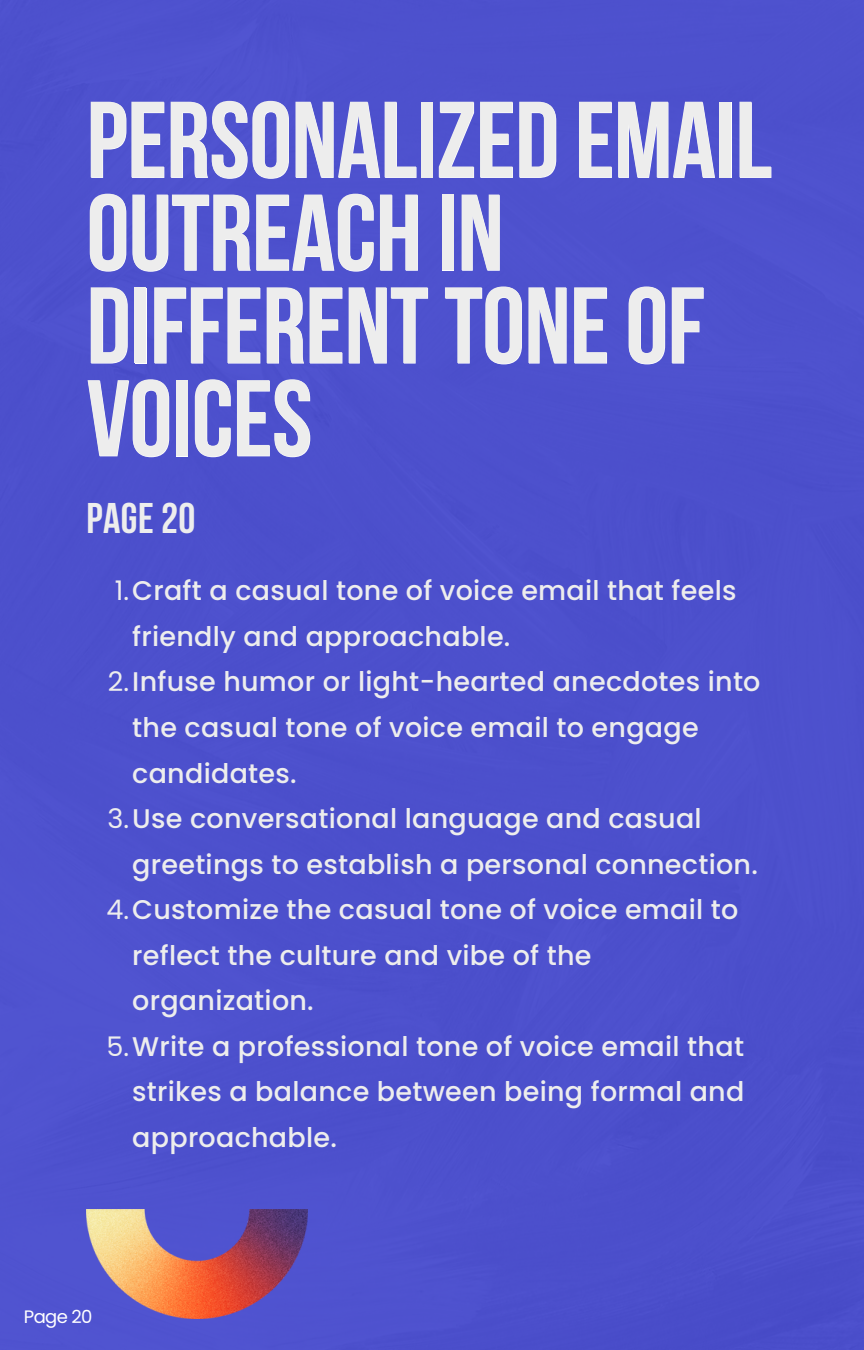
<style>
.page{position:relative;width:864px;height:1350px;background:#4d50cd}
.page>*{position:absolute;margin:0;border:0;box-sizing:border-box;transform-origin:0 0}
.t1{font:700 108px/92.7px "Bebas Neue";letter-spacing:-.005em;color:#ededed}
.t2{font:700 42.75px "Bebas Neue";letter-spacing:.01em;color:#ededed}
.t3{font:500 27px/45.4px "Poppins";letter-spacing:.01em;color:#ededed}
.t4{font:18px "Poppins";letter-spacing:-.035em;color:#fff}
.s1{font-weight:400}
</style>
<div class="page">
<img style="left:86px;top:1209px;width:221px;height:109px">
<p class="t1" style="left:86px;top:104px;width:687px">PERSONALIZED EMAIL</p>
<p class="t1" style="left:86px;top:197px;width:419px">OUTREACH IN</p>
<p class="t1" style="left:86px;top:290px;width:620px">DIFFERENTTONEOF<br>VOICES</p>
<h2 class="t2" style="left:86px;top:501px;width:111px">Page 20</h2>
<h1 class="t3" style="left:132px;top:568px;width:606px;text-indent:-18px"><span class="s1">1.</span>Craft a casual tone of voice email that feels friendly and approachable.</h1>
<h2 class="t3" style="left:132px;top:659px;width:630px;text-indent:-24px"><span class="s1">2.</span>Infuse humor or light-hearted anecdotes into the casual tone of voice email to engage candidates.</h2>
<p class="t3" style="left:132px;top:796px;width:627px;text-indent:-25px"><span class="s1">3.</span>Use conversational language and casual greetings to establish a personal connection.</p>
<p class="t3" style="left:132px;top:887px;width:608px;text-indent:-26px"><span class="s1">4.</span>Customize the casual tone of voice email to reflect the culture and vibe of the organization.</p>
<p class="t3" style="left:132px;top:1024px;width:614px;text-align:justify;text-indent:-26px"><span class="s1">5.</span>Write a professional tone of voice email that strikes a balance between being formal and approachable.</p>
<p class="t4" style="left:24px;top:1304px;width:70px">Page 20</p>
</div>
